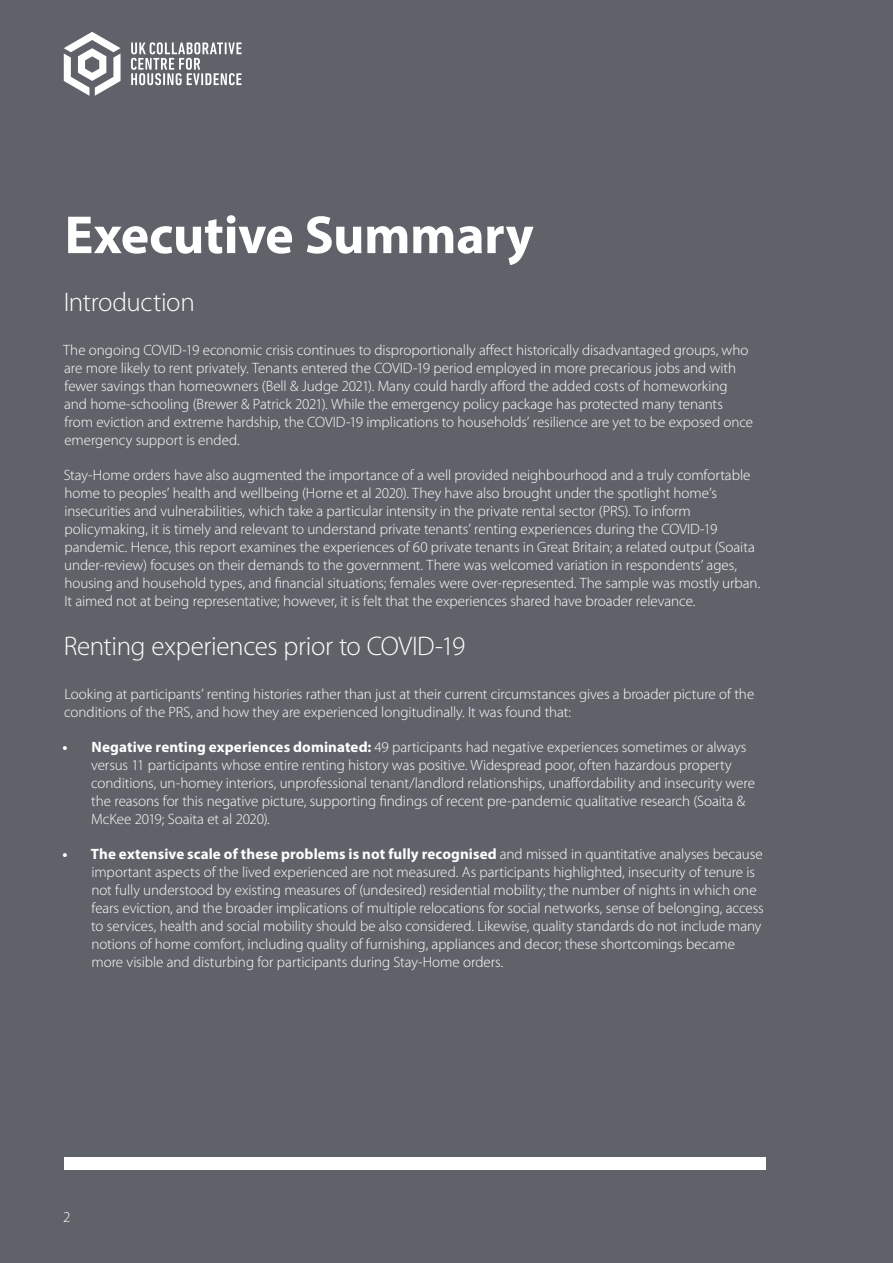
<style>
.page{position:relative;width:893px;height:1263px;background:#5f6369}
.page>*{position:absolute;margin:0;border:0;box-sizing:border-box;transform-origin:0 0}
.Exec_Summary_Main_Ti{font:700 54px "Myriad Pro";letter-spacing:-.01em;color:#fff}
.Exec_Summary_Sub_Hea{font:300 27px "Myriad Pro";letter-spacing:-.015em;color:#fff}
.Exec_Summary_Body_Co{font:300 15px/18px "Myriad Pro";letter-spacing:-.005em;color:#fff}
.s1{font-weight:700}
</style>
<div class="page">
<div style="left:64px;top:1157px;width:701px;height:12px;background:#fff"></div>
<svg style="left:131px;top:42px;width:111px;height:43px"></svg>
<svg style="left:64px;top:32px;width:57px;height:64px"></svg>
<p class="Exec_Summary_Main_Ti" style="left:65px;top:200px;width:471px">Executive Summary</p>
<p class="Exec_Summary_Sub_Hea" style="left:64px;top:286px;width:133px">Introduction</p>
<p class="Exec_Summary_Body_Co" style="left:63px;top:340px;width:692px">The ongoing COVID-19 economic crisis continues to disproportionally affect historically disadvantaged groups, who are more likely to rent privately. Tenants entered the COVID-19 period employed in more precarious jobs and with fewer savings than homeowners (Bell &amp; Judge 2021). Many could hardly afford the added costs of homeworking<br>and home-schooling (Brewer &amp; Patrick 2021). While the emergency policy package has protected many tenants from eviction and extreme hardship, the COVID-19 implications to households’ resilience are yet to be exposed once emergency support is ended.</p>
<p class="Exec_Summary_Body_Co" style="left:64px;top:465px;width:698px">Stay-Home orders have also augmented the importance of a well provided neighbourhood and a truly comfortable home to peoples’ health and wellbeing (Horne et al 2020). They have also brought under the spotlight home’s insecurities and vulnerabilities, which take a particular intensity in the private rental sector (PRS). To inform policymaking, it is timely and relevant to understand private tenants’ renting experiences during the COVID-19 pandemic. Hence, this report examines the experiences of 60 private tenants in Great Britain; a related output (Soaita under-review) focuses on their demands to the government. There was welcomed variation in respondents’ ages, housing and household types, and financial situations; females were over-represented. The sample was mostly urban.<br>It aimed not at being representative; however, it is felt that the experiences shared have broader relevance.</p>
<p class="Exec_Summary_Sub_Hea" style="left:64px;top:630px;width:403px">Renting experiences prior to COVID-19</p>
<p class="Exec_Summary_Body_Co" style="left:64px;top:684px;width:692px">Looking at participants’ renting histories rather than just at their current circumstances gives a broader picture of the conditions of the PRS, and how they are experienced longitudinally. It was found that:</p>
<p class="Exec_Summary_Body_Co" style="left:91px;top:737px;width:665px;text-indent:-28px"><span class="s1">• Negative renting experiences dominated:</span> 49 participants had negative experiences sometimes or always versus 11 participants whose entire renting history was positive. Widespread poor, often hazardous property conditions, un-homey interiors, unprofessional tenant/landlord relationships, unaffordability and insecurity were the reasons for this negative picture, supporting findings of recent pre-pandemic qualitative research (Soaita &amp; McKee 2019; Soaita et al 2020).</p>
<p class="Exec_Summary_Body_Co" style="left:91px;top:844px;width:674px;text-indent:-29px"><span class="s1">• The extensive scale of these problems is not fully recognised</span> and missed in quantitative analyses because important aspects of the lived experienced are not measured. As participants highlighted, insecurity of tenure is not fully understood by existing measures of (undesired) residential mobility; the number of nights in which one fears eviction, and the broader implications of multiple relocations for social networks, sense of belonging, access to services, health and social mobility should be also considered. Likewise, quality standards do not include many notions of home comfort, including quality of furnishing, appliances and decor; these shortcomings became more visible and disturbing for participants during Stay-Home orders.</p>
<p class="Exec_Summary_Body_Co" style="left:63px;top:1208px;width:9px">2</p>
</div>
